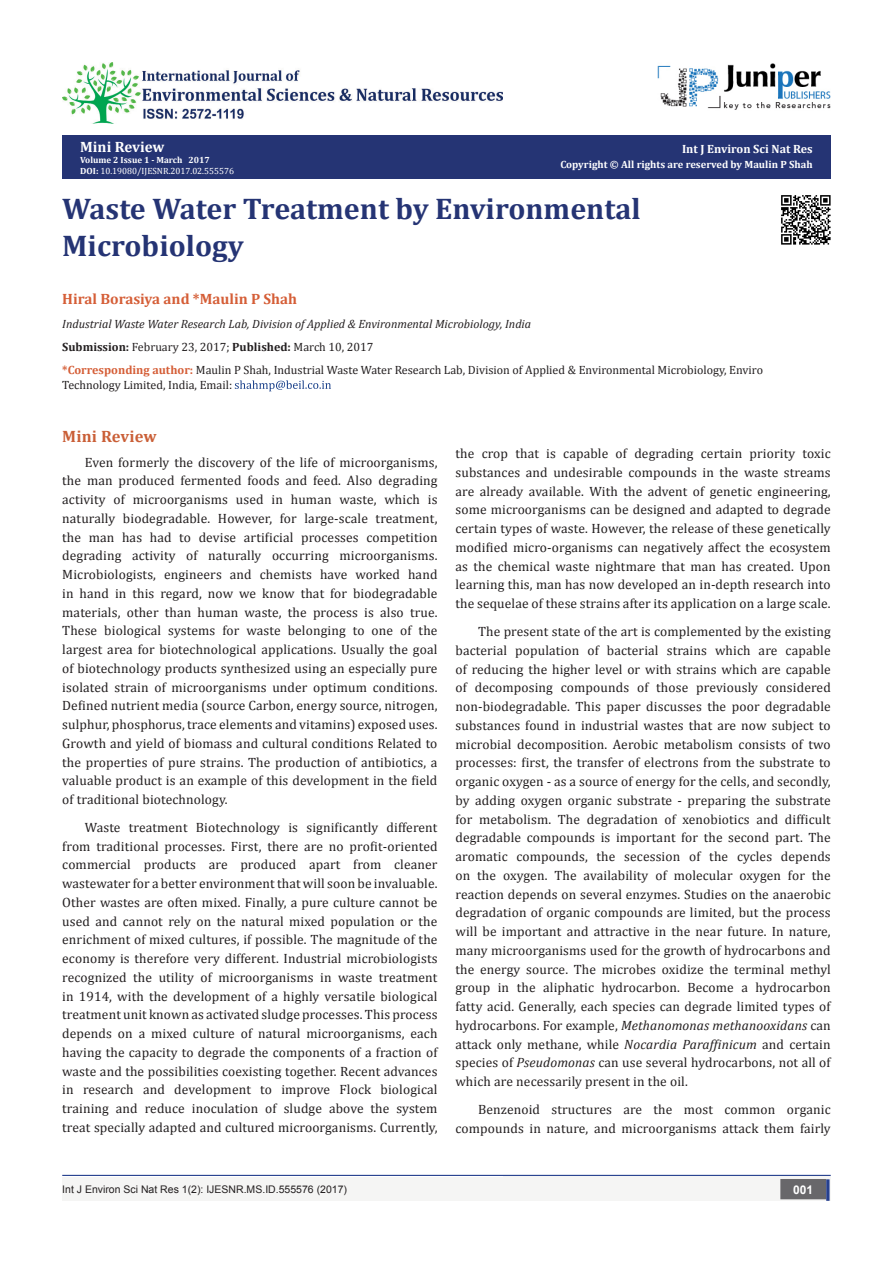
<style>
.page{position:relative;width:893px;height:1263px;background:#fff}
.page>*{position:absolute;margin:0;border:0;box-sizing:border-box;transform-origin:0 0}
.t1{font:700 30px/37.5px "Cambria";color:#253474}
.t2{font:700 16.5px "Cambria";letter-spacing:.01em;color:#ca5f37}
.t3{font:700 15px "Cambria";color:#d55e37}
.t4{font:700 15px "Cambria";color:#fff}
.t5{font:13.5px/18.8px "Cambria";letter-spacing:.01em;color:#231f20;text-align:justify}
.t6{font:12px/14.4px "Cambria";color:#231f20}
.t7{font:italic 12px "Cambria";color:#231f20}
.t8{font:700 12px "Cambria";color:#fff}
.t9{font:700 12px "Arial";color:#fff}
.t10{font:10.5px "Arial";color:#231f20}
.t11{font:700 10.5px "Cambria";color:#fff}
.t12{font:9px "Cambria";color:#fff}
.t13{font:700 9px "Cambria";color:#fff}
.s1{font-weight:700}
.s2{font-weight:700;color:#d55e37}
.s3{font-style:italic}
</style>
<div class="page">
<div style="left:62px;top:136px;width:769px;height:43px;background:#253474"></div>
<svg style="left:235px;top:380px;width:96px;height:11px"></svg>
<div style="left:62px;top:1177px;width:494px;height:24px;background:#f5f5f4"></div>
<div style="left:503px;top:1176px;width:328px;height:25px;background:#f5f5f4"></div>
<div style="left:781px;top:1180px;width:44px;height:18px;background:#68676a"></div>
<div style="left:780px;top:1179px;width:46px;height:20px;border:2px solid #68676a"></div>
<div style="left:826px;top:1179px;width:3px;height:22px;background:#253f8e;border:2px solid #253f8e"></div>
<hr style="left:62px;top:1175px;width:769px;height:1px;background:#253f8e">
<img style="left:781px;top:195px;width:50px;height:50px">
<img style="left:657px;top:63px;width:173px;height:47px">
<img style="left:62px;top:62px;width:440px;height:62px">
<p class="t4" style="left:80px;top:137px;width:86px">Mini Review</p>
<p class="t13" style="left:80px;top:154px;width:131px">Volume 2 Issue 1 - March 2017</p>
<p class="t12" style="left:80px;top:166px;width:155px"><span class="s1">DOI:</span> 10.19080/IJESNR.2017.02.555576</p>
<p class="t8" style="left:682px;top:140px;width:132px">Int J Environ Sci Nat Res</p>
<p class="t11" style="left:560px;top:157px;width:254px">Copyright © All rights are reserved by Maulin P Shah</p>
<p class="t1" style="left:62px;top:189px;width:580px">Waste Water Treatment by Environmental<br>Microbiology</p>
<p class="t3" style="left:62px;top:288px;width:236px">Hiral Borasiya and *Maulin P Shah</p>
<p class="t7" style="left:62px;top:315px;width:470px">Industrial Waste Water Research Lab, Division of Applied &amp; Environmental Microbiology, India</p>
<p class="t6" style="left:62px;top:340px;width:313px"><span class="s1">Submission:</span> February 23, 2017; <span class="s1">Published:</span> March 10, 2017</p>
<p class="t6" style="left:62px;top:363px;width:702px"><span class="s2">*Corresponding author:</span> Maulin P Shah, Industrial Waste Water Research Lab, Division of Applied &amp; Environmental Microbiology, Enviro<br>Technology Limited, India, Email:</p>
<p class="t2" style="left:62px;top:424px;width:96px">Mini Review</p>
<p class="t5" style="left:62px;top:452px;width:377px;text-indent:22px">Even formerly the discovery of the life of microorganisms, the man produced fermented foods and feed. Also degrading activity of microorganisms used in human waste, which is naturally biodegradable. However, for large-scale treatment, the man has had to devise artificial processes competition degrading activity of naturally occurring microorganisms.<br>Microbiologists, engineers and chemists have worked hand in hand in this regard, now we know that for biodegradable materials, other than human waste, the process is also true.<br>These biological systems for waste belonging to one of the largest area for biotechnological applications. Usually the goal of biotechnology products synthesized using an especially pure isolated strain of microorganisms under optimum conditions.<br>Defined nutrient media (source Carbon, energy source, nitrogen, sulphur, phosphorus, trace elements and vitamins) exposed uses.<br>Growth and yield of biomass and cultural conditions Related to the properties of pure strains. The production of antibiotics, a valuable product is an example of this development in the field of traditional biotechnology.</p>
<p class="t5" style="left:62px;top:818px;width:377px;text-indent:22px">Waste treatment Biotechnology is significantly different from traditional processes. First, there are no profit-oriented commercial products are produced apart from cleaner wastewater for a better environment that will soon be invaluable.<br>Other wastes are often mixed. Finally, a pure culture cannot be used and cannot rely on the natural mixed population or the enrichment of mixed cultures, if possible. The magnitude of the economy is therefore very different. Industrial microbiologists recognized the utility of microorganisms in waste treatment in 1914, with the development of a highly versatile biological treatment unit known as activated sludge processes. This process depends on a mixed culture of natural microorganisms, each having the capacity to degrade the components of a fraction of waste and the possibilities coexisting together. Recent advances in research and development to improve Flock biological training and reduce inoculation of sludge above the system treat specially adapted and cultured microorganisms. Currently,</p>
<p class="t5" style="left:455px;top:444px;width:377px">the crop that is capable of degrading certain priority toxic substances and undesirable compounds in the waste streams are already available. With the advent of genetic engineering, some microorganisms can be designed and adapted to degrade certain types of waste. However, the release of these genetically modified micro-organisms can negatively affect the ecosystem as the chemical waste nightmare that man has created. Upon learning this, man has now developed an in-depth research into the sequelae of these strains after its application on a large scale.</p>
<p class="t5" style="left:455px;top:622px;width:377px;text-indent:22px">The present state of the art is complemented by the existing bacterial population of bacterial strains which are capable of reducing the higher level or with strains which are capable of decomposing compounds of those previously considered non-biodegradable. This paper discusses the poor degradable substances found in industrial wastes that are now subject to microbial decomposition. Aerobic metabolism consists of two processes: first, the transfer of electrons from the substrate to organic oxygen - as a source of energy for the cells, and secondly, by adding oxygen organic substrate - preparing the substrate for metabolism. The degradation of xenobiotics and difficult degradable compounds is important for the second part. The aromatic compounds, the secession of the cycles depends on the oxygen. The availability of molecular oxygen for the reaction depends on several enzymes. Studies on the anaerobic degradation of organic compounds are limited, but the process will be important and attractive in the near future. In nature, many microorganisms used for the growth of hydrocarbons and the energy source. The microbes oxidize the terminal methyl group in the aliphatic hydrocarbon. Become a hydrocarbon fatty acid. Generally, each species can degrade limited types of hydrocarbons. For example, <span class="s3">Methanomonas methanooxidans</span> can attack only methane, while <span class="s3">Nocardia Paraffinicum</span> and certain species of <span class="s3">Pseudomonas</span> can use several hydrocarbons, not all of which are necessarily present in the oil.</p>
<p class="t5" style="left:455px;top:1100px;width:377px;text-align:right">Benzenoid structures are the most common organic compounds in nature, and microorganisms attack them fairly</p>
<p class="t10" style="left:62px;top:1182px;width:286px">Int J Environ Sci Nat Res 1(2): IJESNR.MS.ID.555576 (2017)</p>
<p class="t9" style="left:793px;top:1181px;width:22px">001</p>
</div>
